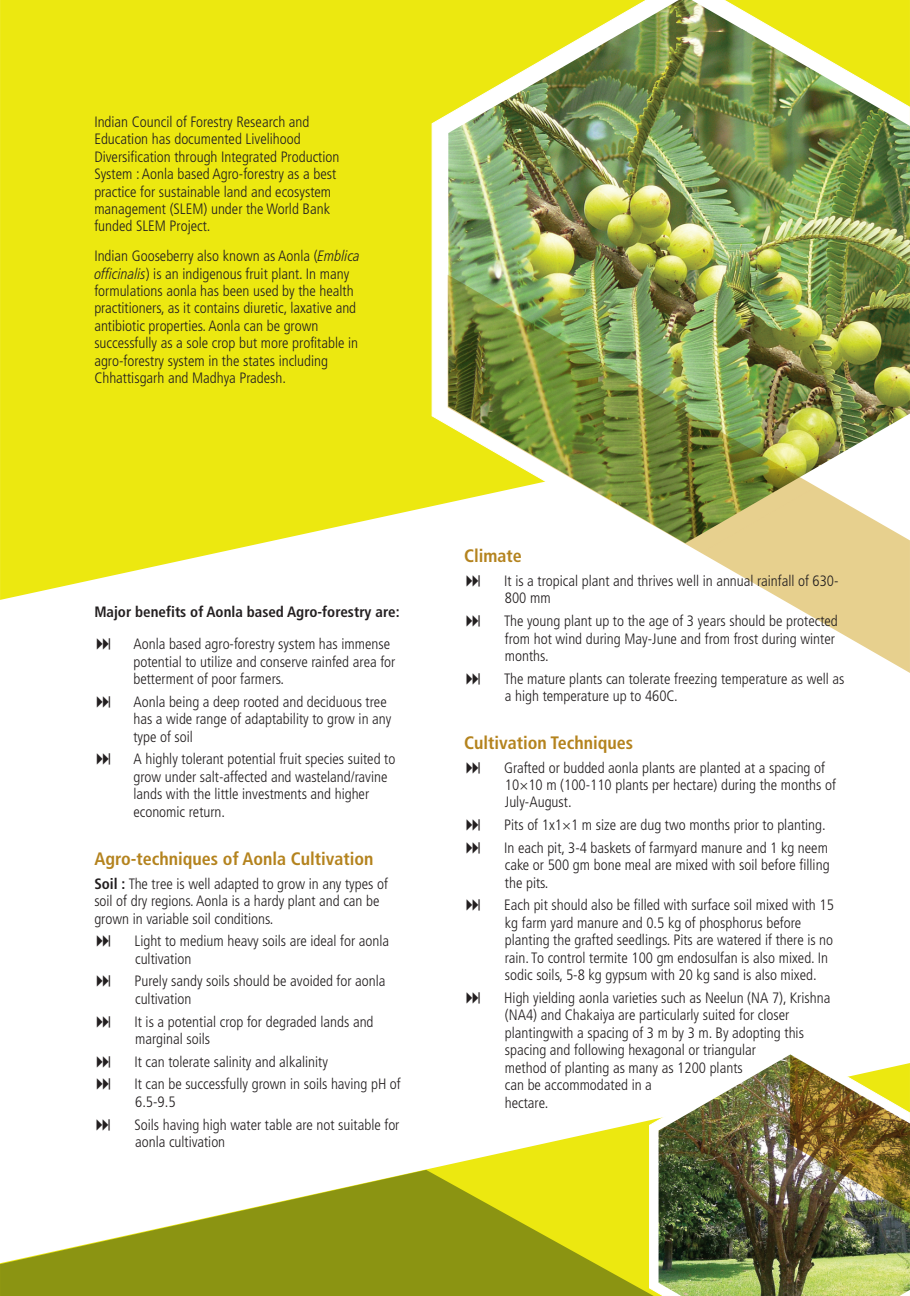
<style>
.page{position:relative;width:910px;height:1296px;background:#fff}
.page>*{position:absolute;margin:0;border:0;box-sizing:border-box;transform-origin:0 0}
.t1{font:700 condensed 18px "Frutiger LT";color:#b4831e}
.t2{font:300 condensed 15px/17.4px "Frutiger LT";color:#231f20}
.t3{font:700 condensed 15px "Frutiger LT";color:#231f20}
.s1{font-family:"Frutiger LT Pro";font-style:italic}
.s2{font-weight:700}
</style>
<div class="page">
<svg style="left:0;top:0;width:431px;height:600px;background:#ede922"></svg>
<svg style="left:431px;top:0;width:17px;height:507px"></svg>
<img style="left:448px;top:31px;width:461px;height:244px">
<img style="left:448px;top:0;width:461px;height:31px">
<img style="left:447px;top:275px;width:462px;height:894px">
<svg style="left:648px;top:1042px;width:261px;height:127px"></svg>
<img style="left:658px;top:1054px;width:245px;height:241px">
<img style="left:789px;top:1054px;width:120px;height:240px">
<svg style="left:0;top:1169px;width:732px;height:126px;fill:#8b9412"></svg>
<svg style="left:466px;top:615px;width:13px;height:11px"></svg>
<svg style="left:466px;top:819px;width:13px;height:11px"></svg>
<svg style="left:466px;top:761px;width:13px;height:12px"></svg>
<svg style="left:466px;top:841px;width:13px;height:12px"></svg>
<svg style="left:466px;top:991px;width:13px;height:12px"></svg>
<svg style="left:466px;top:899px;width:13px;height:11px"></svg>
<svg style="left:466px;top:672px;width:13px;height:12px"></svg>
<svg style="left:466px;top:575px;width:13px;height:11px"></svg>
<p class="t2" style="left:94px;top:114px;width:246px">Indian Council of Forestry Research and Education has documented Livelihood Diversification through Integrated Production System :Aonla based Agro-forestry as a best practice for sustainable land and ecosystem management (SLEM) under the World Bank funded SLEM Project.</p>
<p class="t2" style="left:94px;top:248px;width:267px">Indian Gooseberry also known as Aonla (<span class="s1">Emblica officinalis</span>) is an indigenous fruit plant. In many formulations aonla has been used by the health practitioners, as it contains diuretic, laxative and antibiotic properties.Aonla can be grown successfully as a sole crop but more profitable in agro-forestry system in the states including Chhattisgarh and Madhya Pradesh.</p>
<p class="t3" style="left:94px;top:606px;width:306px">Major benefits of Aonla based Agro-forestry are:</p>
<p class="t2" style="left:133px;top:636px;width:263px">Aonla based agro-forestry system has immense potential to utilize and conserve rainfed area for betterment of poor farmers.</p>
<p class="t2" style="left:133px;top:694px;width:259px">Aonla being a deep rooted and deciduous tree has a wide range of adaptability to grow in any type of soil</p>
<p class="t2" style="left:133px;top:751px;width:263px">A highly tolerant potential fruit species suited to grow under salt-affected and wasteland/ravine lands with the little investments and higher economic return.</p>
<p class="t1" style="left:94px;top:851px;width:280px">Agro-techniques of Aonla Cultivation</p>
<p class="t2" style="left:94px;top:875px;width:295px"><span class="s2">Soil :</span> The tree is well adapted to grow in any types of soil of dry regions.Aonla is a hardy plant and can be grown in variable soil conditions.</p>
<p class="t2" style="left:134px;top:933px;width:256px">Light to medium heavy soils are ideal for aonla cultivation</p>
<p class="t2" style="left:134px;top:973px;width:252px">Purely sandy soils should be avoided for aonla cultivation</p>
<p class="t2" style="left:134px;top:1013px;width:240px">It is a potential crop for degraded lands and marginal soils</p>
<p class="t2" style="left:134px;top:1053px;width:195px">It can tolerate salinity and alkalinity</p>
<p class="t2" style="left:134px;top:1076px;width:268px">It can be successfully grown in soils having pH of<br>6.5-9.5</p>
<p class="t2" style="left:134px;top:1116px;width:266px">Soils having high water table are not suitable for aonla cultivation</p>
<p class="t1" style="left:464px;top:549px;width:59px">Climate</p>
<p class="t2" style="left:504px;top:573px;width:336px">It is a tropical plant and thrives well in annual rainfall of 630-<br>800 mm</p>
<p class="t2" style="left:504px;top:613px;width:335px">The young plant up to the age of 3 years should be protected from hot wind during May-June and from frost during winter months.</p>
<p class="t2" style="left:504px;top:671px;width:341px">The mature plants can tolerate freezing temperature as well as a high temperature up to 460C.</p>
<p class="t1" style="left:464px;top:735px;width:170px">Cultivation Techniques</p>
<p class="t2" style="left:504px;top:759px;width:333px">Grafted or budded aonla plants are planted at a spacing of<br>10×10 m (100-110 plants per hectare) during the months of<br>July-August.</p>
<p class="t2" style="left:504px;top:840px;width:327px;text-align:justify">In each pit, 3-4 baskets of farmyard manure and 1 kg neem cake or 500 gm bone meal are mixed with soil before filling the pits.</p>
<p class="t2" style="left:504px;top:817px;width:323px">Pits of 1x1×1 m size are dug two months prior to planting.</p>
<p class="t2" style="left:504px;top:897px;width:331px">Each pit should also be filled with surface soil mixed with 15 kg farm yard manure and 0.5 kg of phosphorus before planting the grafted seedlings. Pits are watered if there is no rain. To control termite 100 gm endosulfan is also mixed. In sodic soils, 5-8 kg gypsum with 20 kg sand is also mixed.</p>
<p class="t2" style="left:504px;top:990px;width:327px">High yielding aonla varieties such as Neelun (NA 7), Krishna (NA4) and Chakaiya are particularly suited for closer plantingwith a spacing of 3 m by 3 m. By adopting this spacing and following hexagonal or triangular<br>method of planting as many as 1200 plants<br>can be accommodated in a<br>hectare.</p>
</div>
